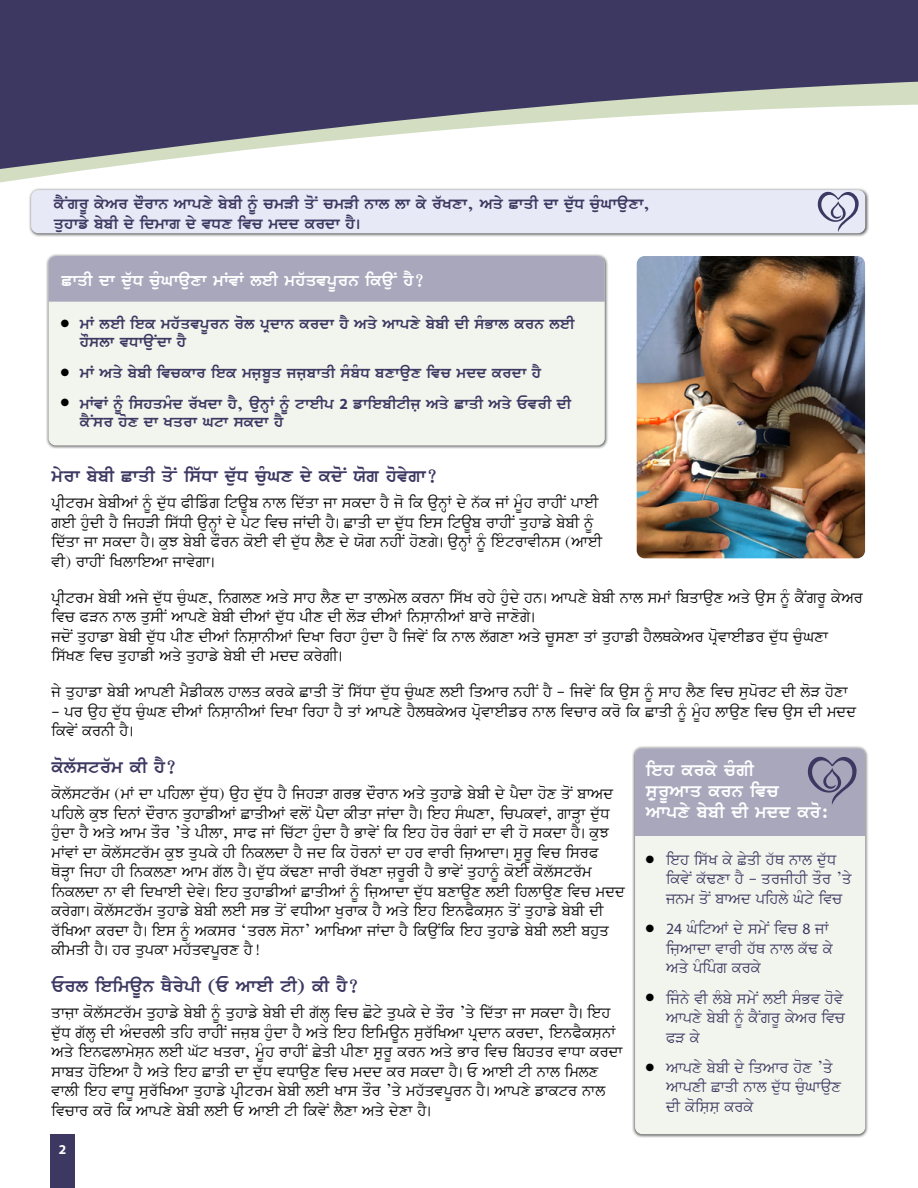
<style>
.page{position:relative;width:918px;height:1188px;background:#fff}
.page>*{position:absolute;margin:0;border:0;box-sizing:border-box;transform-origin:0 0}
.t1{font:700 18px "Samtol";color:#3d3861}
.t2{font:700 18px/21px "Samtol";color:#fff}
.t3{font:700 16.8px "Samtol";color:#fff}
.t4{font:15.75px/19.5px "Samtol";color:#000}
.t5{font:15.75px/19.5px "Samtol";color:#3d3861}
.t6{font:700 15.75px/19.5px "Samtol";color:#3d3861}
.t7{font:700 15.3px/18.1px "Samtol";color:#3d3861}
.t8{font:700 13.5px "Myriad Pro";color:#fff}
.s1{color:#000}
.s2{font-family:"Myriad Pro"}
</style>
<div class="page">
<div style="left:50px;top:1134px;width:25px;height:54px;background:#3d3861"></div>
<svg style="left:0;top:0;width:918px;height:171px;fill:#3d3861"></svg>
<div style="left:632px;top:746px;width:237px;height:392px;background:#000;opacity:.75"></div>
<div style="left:635px;top:748px;width:230px;height:386px;background:#f2f5ee;border-radius:7px"></div>
<div style="left:28px;top:188px;width:841px;height:49px;background:#000;opacity:.75"></div>
<div style="left:31px;top:190px;width:834px;height:43px;background:#e7eaf6;border-radius:7px"></div>
<svg style="left:812px;top:188px;width:47px;height:44px"></svg>
<svg style="left:635px;top:746px;width:230px;height:90px;background:#a7a5ba"></svg>
<div style="left:46px;top:254px;width:562px;height:195px;background:#000;opacity:.75"></div>
<div style="left:49px;top:256px;width:556px;height:189px;background:#f2f5ee;border-radius:7px"></div>
<div style="left:49px;top:256px;width:556px;height:46px;background:#a9a7bc"></div>
<img style="left:637px;top:256px;width:228px;height:302px">
<p class="t6" style="left:54px;top:195px;width:598px">KYNGRUKYAR DORFN AFPXYBYBI NUM CMVI QON CMVI NFL LF KYRWKXF, AQYCFQI DF DUWD CUMGFAUXF,<br>QUHFZYBYBI DYIDMFG DYVDX IVC MDD KRDF HY[</p>
<p class="t3" style="left:61px;top:271px;width:364px">CFQI DF DUWD CUMGFAUXF MFVF LEI MHWQVPURN IKAUN HY?</p>
<p class="t7" style="left:80px;top:316px;width:496px;text-indent:-19px"><span class="s1">●</span> MF LEI IEK MHWQVPURN ROL PRDFN KRDF HYAQYAFPXYBYBI DI SMBFL KRN LEI<br>HOSLF VDFAUNDF HY</p>
<p class="t7" style="left:61px;top:364px;width:491px"><span class="s1">●</span> MF AQYBYBI IVCKFR IEK MJLBUQ JJLBFQI SMBMD BXFAUX IVC MDD KRDF HY</p>
<p class="t7" style="left:80px;top:395px;width:493px;text-indent:-19px"><span class="s1">●</span> MFVF NUM ISHQMMD RWKDF HY, AUNHF NUM TFEIP <span class="s2">2</span> ZFIEBITIJL AQYCFQI AQYEVRI DI<br>KYNSR HOX DF KQRF GTF SKDF HY</p>
<p class="t1" style="left:52px;top:465px;width:387px">MYRF BYBI CFQI QON ISWDF DUWD CUMGX DYKDON XOG HOVYGF?</p>
<p class="t4" style="left:52px;top:494px;width:552px">PRITRM BYBIAF NUM DUWD PIIZMG ITAUB NFL IDWQF JF SKDF HYJO IK AUNHF DY NWK JF MUMH RFHIN PFEI GEI HUMDI HYIJHVI ISWDI AUNHF DY PYT IVC JFDI HY[ CFQI DF DUWD IES ITAUB RFHIN QUHFZY BYBI NUM IDWQF JF SKDF HY[ KUJ BYBI PORN KOEI VI DUWD LYX DY XOG NHIN HOXGY[ AUNHF NUM IEMTRFVINS (AFEI VI) RFHIN IKLFIEAF JFVYGF[</p>
<p class="t4" style="left:52px;top:589px;width:813px">PRITRM BYBI AJY DUWD CUMGX, INGLX AQY SFH LYX DF QFLMYL KRNF ISWK RHY HUMDY HN[ AFPXY BYBI NFL SMF IBQFAUX AQY AUS NUM KYNGRU KYAR IVC PVN NFL QUSIN AFPXY BYBI DIAF DUWD PIX DI LOV DIAF INSLFNIAF BFRY JFXOGY[<br>JDON QUHFZF BYBI DUWD PIX DIAF INSLFNIAF IDKF IRHF HUMDF HYIJVYN IK NFL LWGXF AQY CUSXF QF QUHFZI HYLQKYAR PROVFEIZR DUWD CUMGXF ISWKX IVC QUHFZI AQY QUHFZY BYBI DI MDD KRYGI[</p>
<p class="t4" style="left:52px;top:683px;width:798px">JY QUHFZF BYBI AFPXI MYZIKL HFLQ KRKY CFQI QON ISWDF DUWD CUMGX LEI IQAFR NHIN HY– IJVYN IK AUS NUM SFH LYX IVC SUPORT DI LOV HOXF</p>
<p class="t4" style="left:52px;top:703px;width:806px">– PR AUH DUWD CUMGX DIAF INSLFNIAF IDKF IRHF HYQF AFPXY HYLQKYAR PROVFEIZR NFL IVCFR KRO IK CFQI NUM MUMH LFAUX IVC AUS DI MDD<br>IKVYN KRNI HY[</p>
<p class="t1" style="left:52px;top:756px;width:126px">KOLWSTRWM KI HY?</p>
<p class="t4" style="left:52px;top:785px;width:575px">KOLWSTRWM (MF DF PIHLF DUWD) AUH DUWD HYIJHVF GRB DORFN AQY QUHFZY BYBI DY PYDF HOX QON BFAD PIHLY KUJ IDNF DORFN QUHFZIAF CFQIAF VLON PYDF KIQF JFDF HY[ IEH SMGXF, ICPKVF, GFVHF DUWD HUMDF HYAQY AFM QOR `QY PILF, SFP JF ICWTF HUMDF HYBFVYN IK IEH HOR RMGF DF VI HO SKDF HY[ KUJ MFVF DF KOLWSTRWM KUJ QUPKY HI INKLDF HYJD IK HORNF DF HR VFRI IJLAFDF[ SLURU IVC ISRP QOVHF IJHF HI INKLXF AFM GWL HY[ DUWD KWZXF JFRI RWKXF JLRURI HYBFVYN QUHFNUM KOEI KOLWSTRWM INKLDF NF VI IDKFEI DYVY[ IEH QUHFZIAF CFQIAF NUM IJLAFDF DUWD BXFAUX LEI IHLFAUX IVC MDD KRYGF[ KOLWSTRWM QUHFZY BYBI LEI SB QON VDIAF KURFK HYAQY IEH IENPYKSLN QON QUHFZY BYBI DI RWIKAF KRDF HY[ IES NUM AKSR ‘QRL SONF’ AFIKAF JFDF HYIKAUNIK IEH QUHFZY BYBI LEI BHUQ KIMQI HY[ HR QUPKF MHWQVPURX HY!</p>
<p class="t1" style="left:52px;top:975px;width:309px">ERL IEIMAUN QYRYPI (E AFEI TI) KI HY?</p>
<p class="t4" style="left:52px;top:1004px;width:573px">QFJLF KOLWSTRWM QUHFZY BYBI NUM QUHFZY BYBI DI GWLH IVC COTY QUPKY DY QOR `QY IDWQF JF SKDF HY[ IEH DUWD GWLH DI AMDRLI QIH RFHIN JJLB HUMDF HYAQY IEH IEIMAUN SURWIKAF PRDFN KRDF, IENPYKSLNF AQY IENPLFMYSLN LEI GWT KQRF, MUMH RFHIN CYQI PIXF SLURU KRN AQY BFR IVC IBHQR VFDF KRDF SFBQ HOIEAF HYAQY IEH CFQI DF DUWD VDFAUX IVC MDD KR SKDF HY[ E AFEI TI NFL IMLX VFLI IEH VFDU SURWIKAF QUHFZY PRITRM BYBI LEI KFS QOR `QY MHWQVPURN HY[ AFPXY ZFKTR NFL IVCFR KRO IK AFPXY BYBI LEI E AFEI TI IKVYN LYXF AQY DYXF HY[</p>
<p class="t2" style="left:646px;top:761px;width:186px">IEH KRKYCMGI<br>SLURUAFQ KRN IVC<br>AFPXYBYBI DI MDD KRO:</p>
<p class="t5" style="left:666px;top:851px;width:187px;text-indent:-20px"><span class="s1">●</span> IEH ISWK KY CYQI HWQ NFL DUWD<br>IKVYN KWZXF HY– QRJIHI QOR `QY<br>JNM QON BFAD PIHLY GMTY IVC</p>
<p class="t5" style="left:666px;top:920px;width:168px;text-indent:-20px"><span class="s1">●</span> <span class="s2">24</span> GMITAF DY SMYN IVC <span class="s2">8</span> JF<br>IJLAFDF VFRI HWQ NFL KWZ KY<br>AQY PMIPMG KRKY</p>
<p class="t5" style="left:666px;top:989px;width:181px;text-align:justify;text-indent:-20px"><span class="s1">●</span> IJMNY VI LMBY SMYN LEI SMBV HOVY AFPXY BYBI NUM KYNGRU KYAR IVC PV KY</p>
<p class="t5" style="left:666px;top:1059px;width:177px;text-indent:-20px"><span class="s1">●</span> AFPXY BYBI DY IQAFR HOX `QY<br>AFPXI CFQI NFL DUWD CMUGFAUX<br>DI KOISLSL KRKY</p>
<p class="t8" style="left:59px;top:1140px;width:9px">2</p>
</div>
